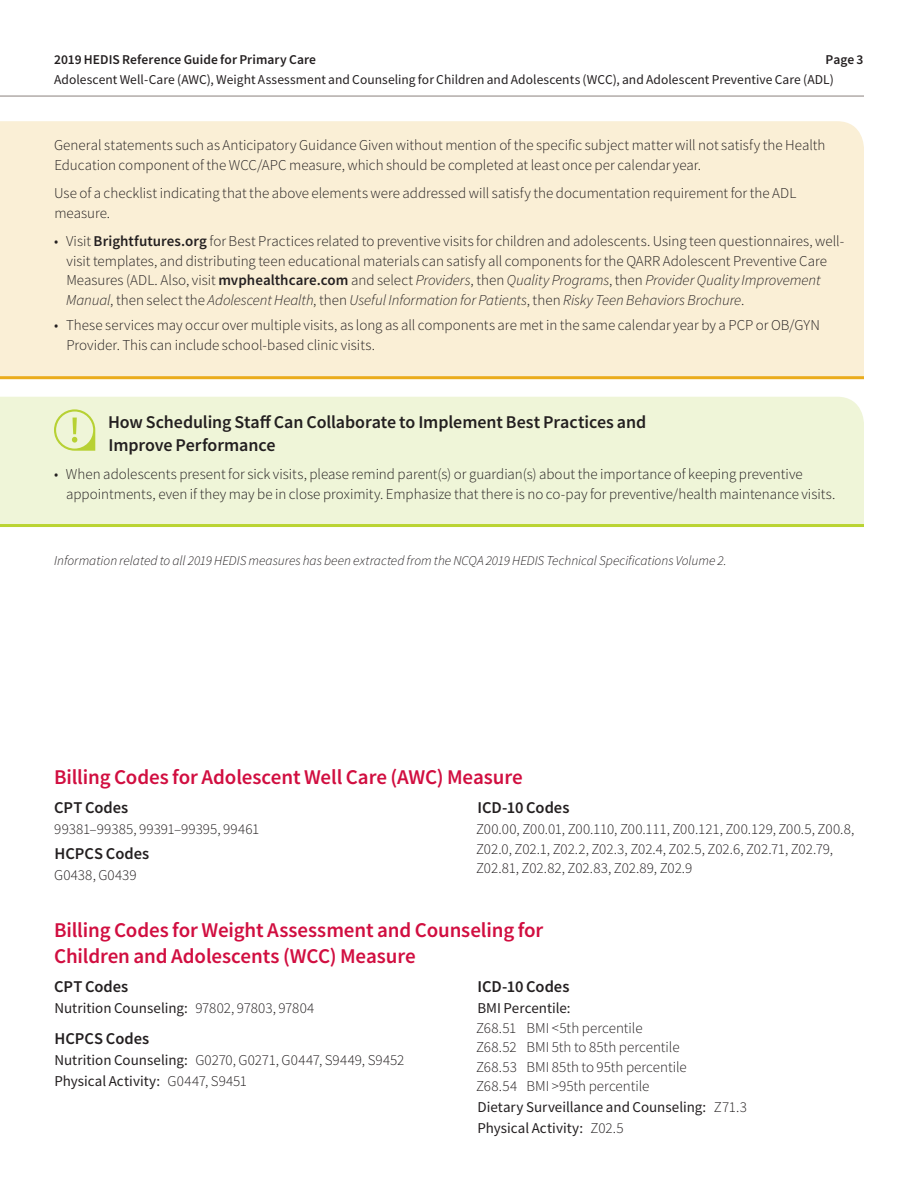
<style>
.page{position:relative;width:918px;height:1188px;background:#fff}
.page>*{position:absolute;margin:0;border:0;box-sizing:border-box;transform-origin:0 0}
.t1{font:600 21px/26.1px "Source Sans Pro";letter-spacing:-.005em;color:#d10e40}
.t2{font:600 18px/22.4px "Source Sans Pro";letter-spacing:-.005em;color:#231f20}
.t3{font:600 16.5px "Source Sans Pro";color:#231f20}
.t4{font:300 15px/19.5px "Source Sans Pro";color:#231f20}
.t5{font:15px/21px "Source Sans Pro";color:#231f20}
.t6{font:13.5px "Source Sans Pro";letter-spacing:.005em;color:#231f20}
.t7{font:italic 300 13.5px "Source Sans Pro";color:#231f20}
.t8{font:600 13.5px "Source Sans Pro";letter-spacing:.005em;color:#231f20}
.s1{font-weight:600}
.s2{font-style:italic}
.s3{font-weight:300}
.s4{font-weight:400}
</style>
<div class="page">
<div style="left:0;top:121px;width:864px;height:255px;background:#faefd6"></div>
<hr style="left:0;top:376px;width:864px;height:3px;background:#eaac1d">
<div style="left:0;top:397px;width:864px;height:127px;background:#eff5d8"></div>
<hr style="left:0;top:524px;width:864px;height:3px;background:#bad432">
<svg style="left:54px;top:409px;width:41px;height:42px"></svg>
<hr style="left:0;top:96px;width:864px;height:1px;background:#8b827d">
<p class="t8" style="left:54px;top:51px;width:264px">2019 HEDIS Reference Guide for Primary Care</p>
<p class="t8" style="left:825px;top:51px;width:39px">Page 3</p>
<p class="t6" style="left:54px;top:71px;width:781px">Adolescent Well-Care (AWC), Weight Assessment and Counseling for Children and Adolescents (WCC), and Adolescent Preventive Care (ADL)</p>
<p class="t4" style="left:54px;top:136px;width:773px">General statements such as Anticipatory Guidance Given without mention of the specific subject matter will not satisfy the Health<br>Education component of the WCC/APC measure, which should be completed at least once per calendar year.</p>
<p class="t4" style="left:54px;top:184px;width:744px">Use of a checklist indicating that the above elements were addressed will satisfy the documentation requirement for the ADL measure.</p>
<p class="t4" style="left:66px;top:232px;width:780px;text-indent:-12px">• Visit <span class="s1">Brightfutures.org</span> for Best Practices related to preventive visits for children and adolescents. Using teen questionnaires, well&shy;visit templates, and distributing teen educational materials can satisfy all components for the QARR Adolescent Preventive Care Measures (ADL. Also, visit <span class="s1">mvphealthcare.com</span> and select <span class="s2">Providers</span>, then <span class="s2">Quality Programs</span>, then <span class="s2">Provider Quality Improvement Manual</span>, then select the <span class="s2">Adolescent Health</span>, then <span class="s2">Useful Information for Patients</span>, then <span class="s2">Risky Teen Behaviors Brochure</span>.</p>
<p class="t4" style="left:66px;top:316px;width:755px;text-indent:-12px">• These services may occur over multiple visits, as long as all components are met in the same calendar year by a PCP or OB/GYN<br>Provider. This can include school-based clinic visits.</p>
<p class="t2" style="left:108px;top:411px;width:540px">How Scheduling Staff Can Collaborate to Implement Best Practices and<br>Improve Performance</p>
<p class="t4" style="left:66px;top:464px;width:771px;text-indent:-12px">• When adolescents present for sick visits, please remind parent(s) or guardian(s) about the importance of keeping preventive appointments, even if they may be in close proximity. Emphasize that there is no co-pay for preventive/health maintenance visits.</p>
<p class="t7" style="left:54px;top:552px;width:674px">Information related to all 2019 HEDIS measures has been extracted from the NCQA 2019 HEDIS Technical Specifications Volume 2.</p>
<h1 class="t1" style="left:54px;top:764px;width:470px">Billing Codes for Adolescent Well Care (AWC) Measure</h1>
<p class="t3" style="left:54px;top:797px;width:76px">CPT Codes</p>
<p class="t4" style="left:54px;top:819px;width:207px">99381–99385, 99391–99395, 99461</p>
<p class="t3" style="left:54px;top:842px;width:96px">HCPCS Codes</p>
<p class="t4" style="left:54px;top:865px;width:84px">G0438, G0439</p>
<p class="t3" style="left:477px;top:797px;width:94px">ICD-10 Codes</p>
<p class="t4" style="left:476px;top:819px;width:380px">Z00.00, Z00.01, Z00.110, Z00.111, Z00.121, Z00.129, Z00.5, Z00.8,<br>Z02.0, Z02.1, Z02.2, Z02.3, Z02.4, Z02.5, Z02.6, Z02.71, Z02.79,<br>Z02.81, Z02.82, Z02.83, Z02.89, Z02.9</p>
<h1 class="t1" style="left:54px;top:917px;width:491px">Billing Codes for Weight Assessment and Counseling for<br>Children and Adolescents (WCC) Measure</h1>
<p class="t3" style="left:54px;top:976px;width:76px">CPT Codes</p>
<p class="t5" style="left:54px;top:998px;width:262px">Nutrition Counseling: <span class="s3">97802, 97803, 97804</span></p>
<p class="t3" style="left:54px;top:1027px;width:96px">HCPCS Codes</p>
<p class="t4" style="left:54px;top:1049px;width:351px;line-height:21px"><span class="s4">Nutrition Counseling:</span> G0270, G0271, G0447, S9449, S9452<br><span class="s4">Physical Activity:</span> G0447, S9451</p>
<p class="t3" style="left:477px;top:976px;width:94px">ICD-10 Codes</p>
<p class="t5" style="left:477px;top:998px;width:95px">BMI Percentile:</p>
<p class="t4" style="left:476px;top:1018px;width:212px">Z68.51 BMI &lt; 5th percentile<br>Z68.52 BMI 5th to 85th percentile<br>Z68.53 BMI 85th to 95th percentile<br>Z68.54 BMI &gt;95th percentile</p>
<p class="t5" style="left:477px;top:1097px;width:271px">Dietary Surveillance and Counseling: <span class="s3">Z71.3<br></span>Physical Activity: <span class="s3">Z02.5</span></p>
</div>
